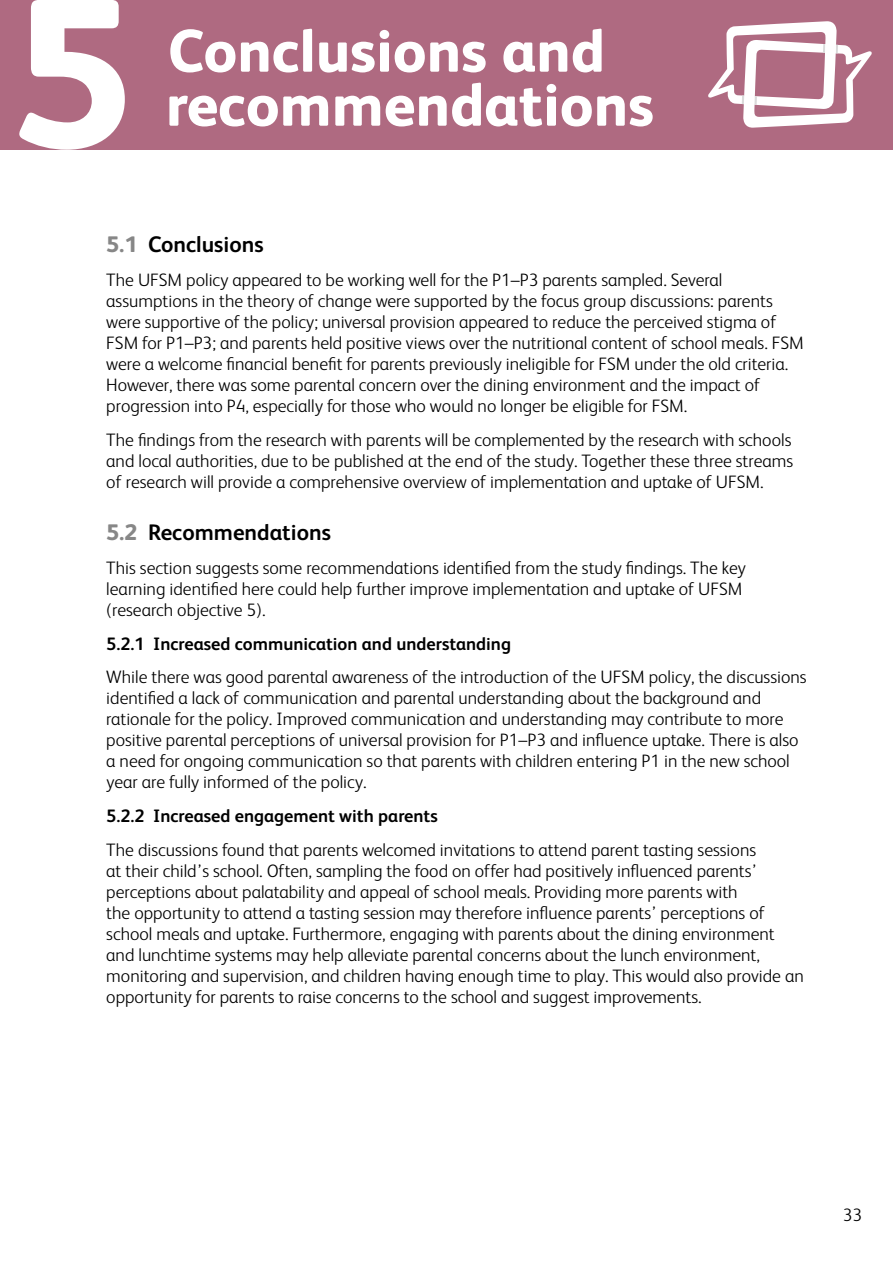
<style>
.page{position:relative;width:893px;height:1263px;background:#fff}
.page>*{position:absolute;margin:0;border:0;box-sizing:border-box;transform-origin:0 0}
.t1{font:800 211.8px "FS Albert";color:#fff}
.Heading_1{font:800 60px/54px "FS Albert";color:#fff}
.Heading_2{font:700 22.5px "FS Albert";color:#000}
.Body_Text{font:300 18px/21px "FS Albert";color:#000}
.Body_Text-2{font:700 18px "FS Albert";color:#000}
.s1{font-weight:800;color:#878787}
</style>
<div class="page">
<div style="left:0;top:0;width:893px;height:149px;background:#af6a81"></div>
<svg style="left:708px;top:21px;width:164px;height:107px"></svg>
<h1 class="t1" style="left:10px;top:-79px;width:122px">5</h1>
<h1 class="Heading_1" style="left:166px;top:21px;width:490px">Conclusions and recommendations</h1>
<h2 class="Heading_2" style="left:106px;top:229px;width:159px"><span class="s1">5.1</span> Conclusions</h2>
<p class="Body_Text" style="left:106px;top:268px;width:699px">The UFSM policy appeared to be working well for the P1–P3 parents sampled. Several assumptions in the theory of change were supported by the focus group discussions: parents were supportive of the policy; universal provision appeared to reduce the perceived stigma of FSM for P1–P3; and parents held positive views over the nutritional content of school meals. FSM were a welcome financial benefit for parents previously ineligible for FSM under the old criteria.<br>However, there was some parental concern over the dining environment and the impact of progression into P4, especially for those who would no longer be eligible for FSM.</p>
<p class="Body_Text" style="left:106px;top:428px;width:688px;text-align:justify">The findings from the research with parents will be complemented by the research with schools and local authorities, due to be published at the end of the study. Together these three streams of research will provide a comprehensive overview of implementation and uptake of UFSM.</p>
<h2 class="Heading_2" style="left:106px;top:517px;width:226px"><span class="s1">5.2</span> Recommendations</h2>
<p class="Body_Text" style="left:106px;top:556px;width:641px">This section suggests some recommendations identified from the study findings. The key learning identified here could help further improve implementation and uptake of UFSM (research objective 5).</p>
<p class="Body_Text-2" style="left:106px;top:631px;width:406px">5.2.1 Increased communication and understanding</p>
<p class="Body_Text" style="left:106px;top:666px;width:702px">While there was good parental awareness of the introduction of the UFSM policy, the discussions identified a lack of communication and parental understanding about the background and rationale for the policy. Improved communication and understanding may contribute to more positive parental perceptions of universal provision for P1–P3 and influence uptake. There is also a need for ongoing communication so that parents with children entering P1 in the new school year are fully informed of the policy.</p>
<p class="Body_Text-2" style="left:106px;top:804px;width:333px">5.2.2 Increased engagement with parents</p>
<p class="Body_Text" style="left:106px;top:838px;width:699px">The discussions found that parents welcomed invitations to attend parent tasting sessions<br>at their child’s school. Often, sampling the food on offer had positively influenced parents’ perceptions about palatability and appeal of school meals. Providing more parents with<br>the opportunity to attend a tasting session may therefore influence parents’ perceptions of school meals and uptake. Furthermore, engaging with parents about the dining environment and lunchtime systems may help alleviate parental concerns about the lunch environment, monitoring and supervision, and children having enough time to play. This would also provide an opportunity for parents to raise concerns to the school and suggest improvements.</p>
<p class="Body_Text" style="left:843px;top:1203px;width:21px">33</p>
</div>
